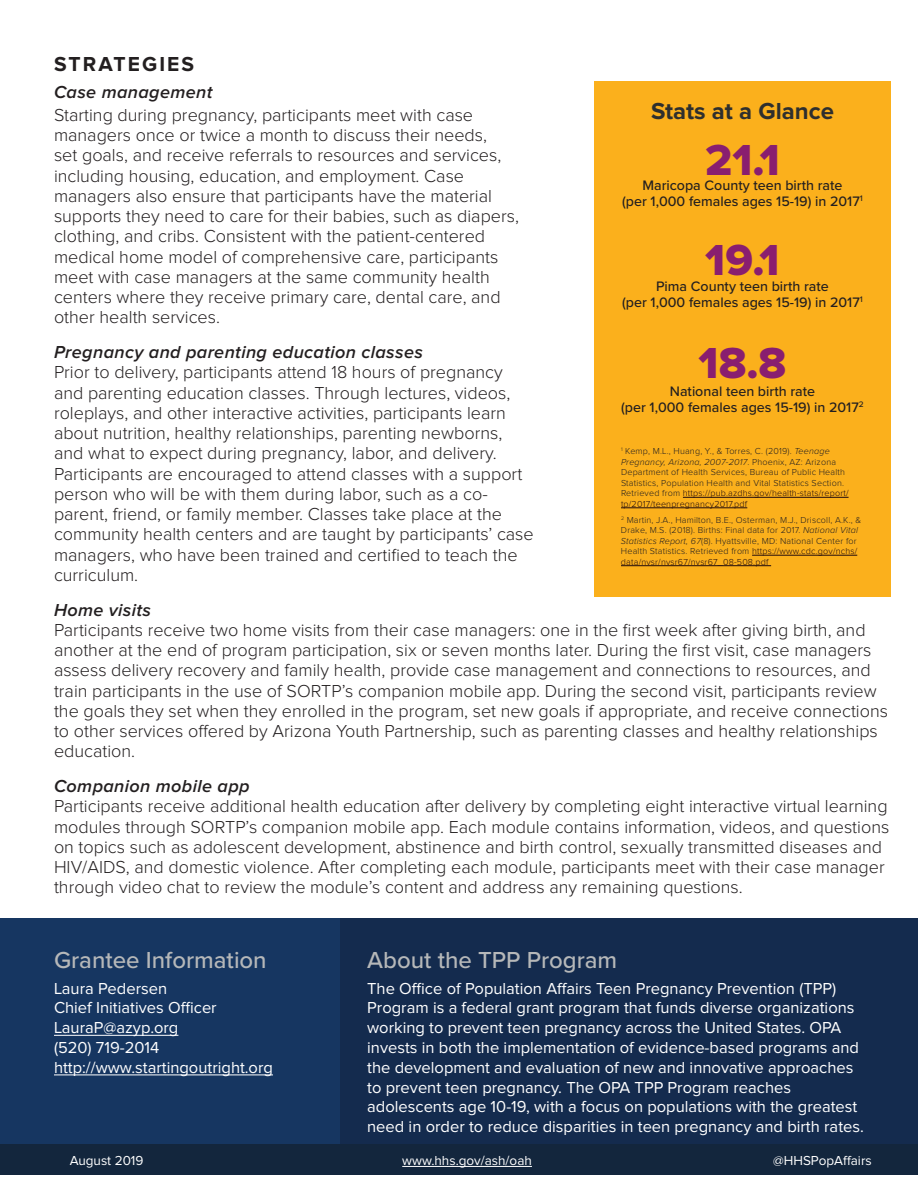
<style>
.page{position:relative;width:918px;height:1188px;background:#fff}
.page>*{position:absolute;margin:0;border:0;box-sizing:border-box;transform-origin:0 0}
.t1{font:45px "Proxima Nova Extrabld";color:#891e6f}
.t2{font:500 24px "Proxima Nova";color:#b6b8b9}
.t3{font:700 24px "Proxima Nova";color:#2e2f2e}
.t4{font:700 21px "Proxima Nova";letter-spacing:.1em;color:#231f20}
.t5{font:300 18px/20.2px "Proxima Nova";color:#231f20}
.t6{font:italic 600 18px "Proxima Nova";letter-spacing:.02em;color:#231f20}
.t7{font:16.5px/19.8px "Proxima Nova";color:#fff}
.t8{font:500 14.25px/15.8px "Proxima Nova";color:#231f20;text-align:center}
.t9{font:13.5px "Proxima Nova";color:#fff}
.t10{font:300 9px/10.5px "Proxima Nova";letter-spacing:.02em;color:#231f20}
.s1{font-style:italic}
.s2{color:#210b0d}
</style>
<div class="page">
<div style="left:0;top:918px;width:918px;height:256px;background:#163661"></div>
<div style="left:340px;top:918px;width:578px;height:256px;background:#142b4e"></div>
<hr style="left:54px;top:1035px;width:124px;height:1px;background:#fff">
<hr style="left:54px;top:1075px;width:219px;height:1px;background:#fff">
<div style="left:594px;top:81px;width:297px;height:515px;background:#fbb01c"></div>
<hr style="left:683px;top:497px;width:166px;height:1px;background:#210b0d">
<hr style="left:621px;top:508px;width:126px;height:1px;background:#210b0d">
<hr style="left:752px;top:555px;width:105px;height:1px;background:#210b0d">
<hr style="left:621px;top:565px;width:150px;height:1px;background:#210b0d">
<div style="left:0;top:1145px;width:918px;height:30px;background:#13263d"></div>
<hr style="left:402px;top:1166px;width:130px;height:1px;background:#fff">
<h2 class="t4" style="left:54px;top:52px;width:142px">STRATEGIES</h2>
<h3 class="t6" style="left:54px;top:81px;width:160px">Case management</h3>
<p class="t5" style="left:54px;top:105px;width:467px">Starting during pregnancy, participants meet with case managers once or twice a month to discuss their needs,<br>set goals, and receive referrals to resources and services, including housing, education, and employment. Case managers also ensure that participants have the material supports they need to care for their babies, such as diapers, clothing, and cribs. Consistent with the patient-centered medical home model of comprehensive care, participants meet with case managers at the same community health centers where they receive primary care, dental care, and other health services.</p>
<h3 class="t6" style="left:54px;top:342px;width:370px">Pregnancy and parenting education classes</h3>
<p class="t5" style="left:54px;top:363px;width:481px">Prior to delivery, participants attend 18 hours of pregnancy and parenting education classes. Through lectures, videos, roleplays, and other interactive activities, participants learn about nutrition, healthy relationships, parenting newborns, and what to expect during pregnancy, labor, and delivery.<br>Participants are encouraged to attend classes with a support person who will be with them during labor, such as a co&shy;parent, friend, or family member. Classes take place at the community health centers and are taught by participants’ case managers, who have been trained and certified to teach the curriculum.</p>
<h3 class="t6" style="left:54px;top:600px;width:99px">Home visits</h3>
<p class="t5" style="left:54px;top:620px;width:836px">Participants receive two home visits from their case managers: one in the first week after giving birth, and another at the end of program participation, six or seven months later. During the first visit, case managers assess delivery recovery and family health, provide case management and connections to resources, and train participants in the use of SORTP’s companion mobile app. During the second visit, participants review the goals they set when they enrolled in the program, set new goals if appropriate, and receive connections to other services offered by Arizona Youth Partnership, such as parenting classes and healthy relationships education.</p>
<h3 class="t6" style="left:54px;top:776px;width:197px">Companion mobile app</h3>
<p class="t5" style="left:54px;top:797px;width:837px">Participants receive additional health education after delivery by completing eight interactive virtual learning modules through SORTP’s companion mobile app. Each module contains information, videos, and questions on topics such as adolescent development, abstinence and birth control, sexually transmitted diseases and HIV/AIDS, and domestic violence. After completing each module, participants meet with their case manager through video chat to review the module’s content and address any remaining questions.</p>
<h2 class="t3" style="left:651px;top:98px;width:184px">Stats at a Glance</h2>
<p class="t1" style="left:705px;top:134px;width:76px">21.1</p>
<p class="t8" style="left:622px;top:178px;width:242px">Maricopa County teen birth rate<br>(per 1,000 females ages 15-19) in 2017<sup>1</sup></p>
<p class="t1" style="left:705px;top:234px;width:76px">19.1</p>
<p class="t8" style="left:622px;top:279px;width:242px">Pima County teen birth rate<br>(per 1,000 females ages 15-19) in 2017<sup>1</sup></p>
<p class="t1" style="left:699px;top:337px;width:89px">18.8</p>
<p class="t8" style="left:621px;top:384px;width:244px">National teen birth rate<br>(per 1,000 females ages 15-19) in 2017<sup>2</sup></p>
<p class="t10" style="left:621px;top:446px;width:229px"><sup>1</sup> Kemp, M.L., Huang, Y., &amp; Torres, C. (2019). <span class="s1">Teenage Pregnancy, Arizona, 2007-2017</span>. Phoenix, AZ: Arizona Department of Health Services, Bureau of Public Health Statistics, Population Health and Vital Statistics Section.<br>Retrieved from <span class="s2">https://pub.azdhs.gov/health-stats/report/ tp/2017/teenpregnancy2017.pdf</span></p>
<p class="t10" style="left:621px;top:514px;width:242px"><sup>2</sup> Martin, J.A., Hamilton, B.E., Osterman, M.J., Driscoll, A.K., &amp; Drake, M.S. (2018). Births: Final data for 2017. <span class="s1">National Vital Statistics Report, 67</span>(8). Hyattsville, MD: National Center for Health Statistics. Retrieved from <span class="s2">https://www.cdc.gov/nchs/ data/nvsr/nvsr67/nvsr67_08-508.pdf</span></p>
<h2 class="t2" style="left:54px;top:946px;width:214px">Grantee Information</h2>
<p class="t7" style="left:54px;top:979px;width:115px">Laura Pedersen</p>
<p class="t7" style="left:54px;top:998px;width:164px">Chief Initiatives Officer</p>
<p class="t7" style="left:54px;top:1018px;width:126px">LauraP@azyp.org</p>
<p class="t7" style="left:54px;top:1038px;width:107px">(520) 719-2014</p>
<p class="t7" style="left:54px;top:1058px;width:221px">http://www.startingoutright.org</p>
<h2 class="t2" style="left:367px;top:946px;width:252px">About the TPP Program</h2>
<p class="t7" style="left:367px;top:979px;width:498px">The Office of Population Affairs Teen Pregnancy Prevention (TPP)<br>Program is a federal grant program that funds diverse organizations working to prevent teen pregnancy across the United States. OPA invests in both the implementation of evidence-based programs and the development and evaluation of new and innovative approaches to prevent teen pregnancy. The OPA TPP Program reaches adolescents age 10-19, with a focus on populations with the greatest need in order to reduce disparities in teen pregnancy and birth rates.</p>
<p class="t9" style="left:70px;top:1153px;width:75px">August 2019</p>
<p class="t9" style="left:402px;top:1153px;width:131px">www.hhs.gov/ash/oah</p>
<p class="t9" style="left:773px;top:1153px;width:100px">@HHSPopAffairs</p>
</div>
